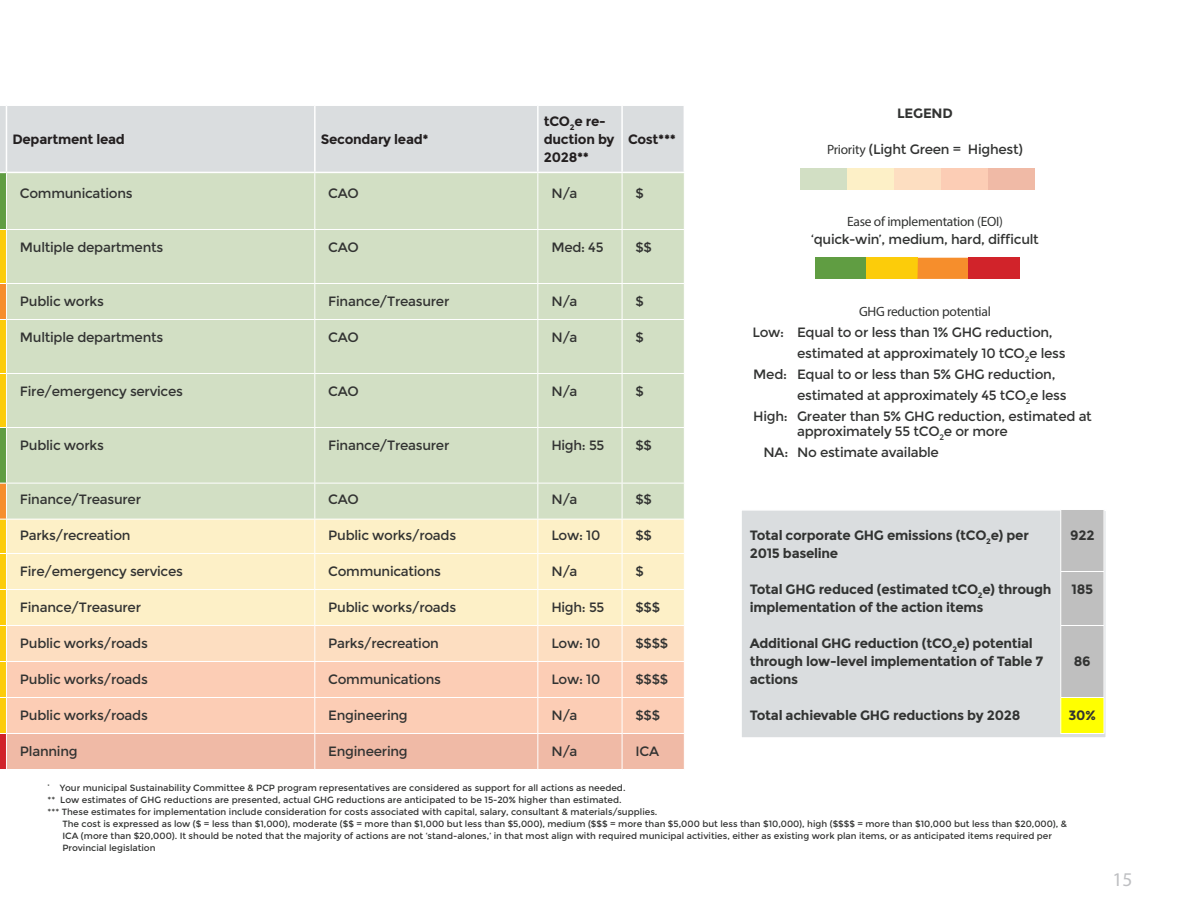
<style>
.page{position:relative;width:1188px;height:918px;background:#fff}
.page>*{position:absolute;margin:0;border:0;box-sizing:border-box;transform-origin:0 0}
.t1{font:19.5px "Myriad Pro";color:#bebfc2}
.Body_Text{font:13.5px "Montserrat";letter-spacing:-.02em;color:#323332}
.Body_Text-2{font:700 13.5px/18px "Montserrat";letter-spacing:-.02em;color:#323332}
.t2{font:700 13.5px/18px "Montserrat";letter-spacing:-.02em;color:#231f20}
.Body_Text-3{font:13.5px "Myriad Pro";letter-spacing:-.02em;color:#323332}
.Body_Text-4{font:9px "Montserrat";color:#323332}
.s1{font-family:"Myriad Pro"}
</style>
<div class="page">
<div style="left:0;top:106px;width:684px;height:66px;background:#dadddf"></div>
<hr style="left:6px;top:106px;width:1px;height:66px;background:#fff">
<hr style="left:314px;top:106px;width:2px;height:66px;background:#fff">
<hr style="left:537px;top:106px;width:2px;height:66px;background:#fff">
<hr style="left:621px;top:106px;width:2px;height:66px;background:#fff">
<svg style="left:0;top:172px;width:684px;height:597px;background:#e3dec0"></svg>
<hr style="left:7px;top:697px;width:308px;height:1px;background:#fff">
<hr style="left:315px;top:697px;width:223px;height:1px;background:#fff">
<hr style="left:538px;top:697px;width:84px;height:1px;background:#fff">
<hr style="left:6px;top:733px;width:309px;height:1px;background:#fff">
<hr style="left:6px;top:734px;width:1px;height:35px;background:#fff">
<hr style="left:315px;top:733px;width:223px;height:1px;background:#fff">
<hr style="left:314px;top:734px;width:1px;height:35px;background:#fff">
<hr style="left:538px;top:733px;width:84px;height:1px;background:#fff">
<hr style="left:537px;top:734px;width:1px;height:35px;background:#fff">
<hr style="left:622px;top:734px;width:1px;height:35px;background:#fff">
<div style="left:801px;top:169px;width:46px;height:21px;background:#d2dfc4"></div>
<div style="left:847px;top:169px;width:47px;height:21px;background:#fdf0c7"></div>
<div style="left:894px;top:169px;width:47px;height:21px;background:#fddec1"></div>
<div style="left:941px;top:169px;width:47px;height:21px;background:#fccdb5"></div>
<div style="left:988px;top:169px;width:46px;height:21px;background:#f0baa6"></div>
<div style="left:816px;top:258px;width:51px;height:21px;background:#609d42"></div>
<div style="left:867px;top:258px;width:51px;height:21px;background:#fccc0a"></div>
<div style="left:917px;top:258px;width:52px;height:21px;background:#f68e2c"></div>
<div style="left:968px;top:258px;width:51px;height:21px;background:#d1232a"></div>
<div style="left:740px;top:509px;width:367px;height:230px;background:#dadddf;border:2px solid #fff"></div>
<div style="left:1061px;top:510px;width:43px;height:187px;background:#bfbfbf"></div>
<div style="left:1061px;top:698px;width:43px;height:36px;background:#ff0"></div>
<hr style="left:1060px;top:509px;width:44px;height:1px;background:#fff">
<hr style="left:1060px;top:510px;width:1px;height:61px;background:#fff">
<hr style="left:1104px;top:510px;width:1px;height:61px;background:#fff">
<hr style="left:1060px;top:571px;width:44px;height:1px;background:#fff">
<hr style="left:1060px;top:572px;width:1px;height:53px;background:#fff">
<hr style="left:1104px;top:572px;width:1px;height:53px;background:#fff">
<hr style="left:1060px;top:625px;width:44px;height:1px;background:#fff">
<hr style="left:1060px;top:626px;width:1px;height:71px;background:#fff">
<hr style="left:1104px;top:626px;width:1px;height:71px;background:#fff">
<hr style="left:1060px;top:697px;width:44px;height:1px;background:#fff">
<hr style="left:1060px;top:698px;width:1px;height:35px;background:#fff">
<hr style="left:1104px;top:698px;width:1px;height:35px;background:#fff">
<hr style="left:1060px;top:733px;width:44px;height:1px;background:#fff">
<p class="t2" style="left:12px;top:130px;width:114px">Department lead</p>
<p class="t2" style="left:321px;top:130px;width:109px">Secondary lead*</p>
<p class="t2" style="left:544px;top:112px;width:72px">tCO<sub>2</sub>e re&shy;duction by<br>2028**</p>
<p class="t2" style="left:628px;top:130px;width:50px">Cost***</p>
<p class="Body_Text" style="left:20px;top:185px;width:114px">Communications</p>
<p class="Body_Text" style="left:328px;top:185px;width:32px">CAO</p>
<p class="Body_Text" style="left:551px;top:185px;width:28px">N/a</p>
<p class="Body_Text" style="left:636px;top:185px;width:10px">$</p>
<p class="Body_Text" style="left:20px;top:239px;width:145px">Multiple departments</p>
<p class="Body_Text" style="left:328px;top:239px;width:32px">CAO</p>
<p class="Body_Text" style="left:551px;top:239px;width:54px">Med: 45</p>
<p class="Body_Text" style="left:636px;top:239px;width:18px">$$</p>
<p class="Body_Text" style="left:20px;top:293px;width:85px">Public works</p>
<p class="Body_Text" style="left:328px;top:293px;width:123px">Finance/Treasurer</p>
<p class="Body_Text" style="left:551px;top:293px;width:28px">N/a</p>
<p class="Body_Text" style="left:636px;top:293px;width:10px">$</p>
<p class="Body_Text" style="left:20px;top:329px;width:145px">Multiple departments</p>
<p class="Body_Text" style="left:328px;top:329px;width:32px">CAO</p>
<p class="Body_Text" style="left:551px;top:329px;width:28px">N/a</p>
<p class="Body_Text" style="left:636px;top:329px;width:10px">$</p>
<p class="Body_Text" style="left:20px;top:383px;width:165px">Fire/emergency services</p>
<p class="Body_Text" style="left:328px;top:383px;width:32px">CAO</p>
<p class="Body_Text" style="left:551px;top:383px;width:28px">N/a</p>
<p class="Body_Text" style="left:636px;top:383px;width:10px">$</p>
<p class="Body_Text" style="left:20px;top:437px;width:85px">Public works</p>
<p class="Body_Text" style="left:328px;top:437px;width:123px">Finance/Treasurer</p>
<p class="Body_Text" style="left:551px;top:437px;width:55px">High: 55</p>
<p class="Body_Text" style="left:636px;top:437px;width:18px">$$</p>
<p class="Body_Text-2" style="left:897px;top:104px;width:57px">LEGEND</p>
<p class="Body_Text" style="left:827px;top:141px;width:197px"><span class="s1">Priority</span> (Light Green = Highest)</p>
<p class="Body_Text-3" style="left:847px;top:213px;width:157px">Ease of implementation (EOI)</p>
<p class="Body_Text" style="left:811px;top:231px;width:229px">‘quick-win’, medium, hard, difficult</p>
<p class="Body_Text-3" style="left:859px;top:303px;width:133px">GHG reduction potential</p>
<p class="Body_Text" style="left:753px;top:324px;width:302px">Low: Equal to or less than 1% GHG reduction,</p>
<p class="Body_Text" style="left:797px;top:345px;width:270px">estimated at approximately 10 tCO<sub>2</sub>e less</p>
<p class="Body_Text" style="left:753px;top:366px;width:304px">Med: Equal to or less than 5% GHG reduction,</p>
<p class="Body_Text" style="left:797px;top:387px;width:271px">estimated at approximately 45 tCO<sub>2</sub>e less</p>
<p class="Body_Text" style="left:753px;top:408px;width:340px">High: Greater than 5% GHG reduction, estimated at</p>
<p class="Body_Text" style="left:797px;top:423px;width:212px">approximately 55 tCO<sub>2</sub>e or more</p>
<p class="Body_Text" style="left:764px;top:444px;width:177px">NA: No estimate available</p>
<p class="Body_Text" style="left:20px;top:491px;width:123px">Finance/Treasurer</p>
<p class="Body_Text" style="left:328px;top:491px;width:32px">CAO</p>
<p class="Body_Text" style="left:551px;top:491px;width:28px">N/a</p>
<p class="Body_Text" style="left:636px;top:491px;width:18px">$$</p>
<p class="Body_Text" style="left:20px;top:527px;width:112px">Parks/recreation</p>
<p class="Body_Text" style="left:328px;top:527px;width:129px">Public works/roads</p>
<p class="Body_Text" style="left:551px;top:527px;width:51px">Low: 10</p>
<p class="Body_Text" style="left:636px;top:527px;width:18px">$$</p>
<p class="Body_Text" style="left:20px;top:563px;width:165px">Fire/emergency services</p>
<p class="Body_Text" style="left:328px;top:563px;width:114px">Communications</p>
<p class="Body_Text" style="left:551px;top:563px;width:28px">N/a</p>
<p class="Body_Text" style="left:636px;top:563px;width:10px">$</p>
<p class="Body_Text" style="left:20px;top:599px;width:123px">Finance/Treasurer</p>
<p class="Body_Text" style="left:328px;top:599px;width:129px">Public works/roads</p>
<p class="Body_Text" style="left:551px;top:599px;width:55px">High: 55</p>
<p class="Body_Text" style="left:636px;top:599px;width:26px">$$$</p>
<p class="Body_Text" style="left:20px;top:635px;width:129px">Public works/roads</p>
<p class="Body_Text" style="left:328px;top:635px;width:112px">Parks/recreation</p>
<p class="Body_Text" style="left:551px;top:635px;width:51px">Low: 10</p>
<p class="Body_Text" style="left:636px;top:635px;width:34px">$$$$</p>
<p class="Body_Text" style="left:20px;top:671px;width:129px">Public works/roads</p>
<p class="Body_Text" style="left:328px;top:671px;width:114px">Communications</p>
<p class="Body_Text" style="left:551px;top:671px;width:51px">Low: 10</p>
<p class="Body_Text" style="left:636px;top:671px;width:34px">$$$$</p>
<p class="Body_Text" style="left:20px;top:707px;width:129px">Public works/roads</p>
<p class="Body_Text" style="left:328px;top:707px;width:81px">Engineering</p>
<p class="Body_Text" style="left:551px;top:707px;width:28px">N/a</p>
<p class="Body_Text" style="left:636px;top:707px;width:26px">$$$</p>
<p class="Body_Text" style="left:20px;top:743px;width:59px">Planning</p>
<p class="Body_Text" style="left:328px;top:743px;width:81px">Engineering</p>
<p class="Body_Text" style="left:551px;top:743px;width:28px">N/a</p>
<p class="Body_Text" style="left:636px;top:743px;width:25px">ICA</p>
<p class="Body_Text-4" style="left:48px;top:782px;width:579px"><sup>*</sup> Your municipal Sustainability Committee &amp; PCP program representatives are considered as support for all actions as needed.</p>
<p class="Body_Text-4" style="left:48px;top:794px;width:576px">** Low estimates of GHG reductions are presented, actual GHG reductions are anticipated to be 15-20% higher than estimated.</p>
<p class="Body_Text-4" style="left:48px;top:806px;width:611px">*** These estimates for implementation include consideration for costs associated with capital, salary, consultant &amp; materials/supplies.</p>
<p class="Body_Text-4" style="left:62px;top:818px;width:1006px">The cost is expressed as low ($ = less than $1,000), moderate ($$ = more than $1,000 but less than $5,000), medium ($$$ = more than $5,000 but less than $10,000), high ($$$$ = more than $10,000 but less than $20,000), &amp;</p>
<p class="Body_Text-4" style="left:62px;top:830px;width:991px">ICA (more than $20,000). It should be noted that the majority of actions are not ‘stand-alones,’ in that most align with required municipal activities, either as existing work plan items, or as anticipated items required per</p>
<p class="Body_Text-4" style="left:62px;top:842px;width:95px">Provincial legislation</p>
<p class="Body_Text-2" style="left:750px;top:526px;width:281px">Total corporate GHG emissions (tCO<sub>2</sub>e) per<br>2015 baseline</p>
<p class="Body_Text-2" style="left:1070px;top:526px;width:26px">922</p>
<p class="Body_Text-2" style="left:750px;top:580px;width:303px">Total GHG reduced (estimated tCO<sub>2</sub>e) through implementation of the action items</p>
<p class="Body_Text-2" style="left:1072px;top:580px;width:23px">185</p>
<p class="Body_Text-2" style="left:750px;top:634px;width:295px">Additional GHG reduction (tCO<sub>2</sub>e) potential through low-level implementation of Table 7 actions</p>
<p class="Body_Text-2" style="left:1074px;top:652px;width:18px">86</p>
<p class="Body_Text-2" style="left:750px;top:706px;width:272px">Total achievable GHG reductions by 2028</p>
<p class="Body_Text-2" style="left:1068px;top:706px;width:29px">30%</p>
<h1 class="t1" style="left:1112px;top:867px;width:22px">15</h1>
</div>
